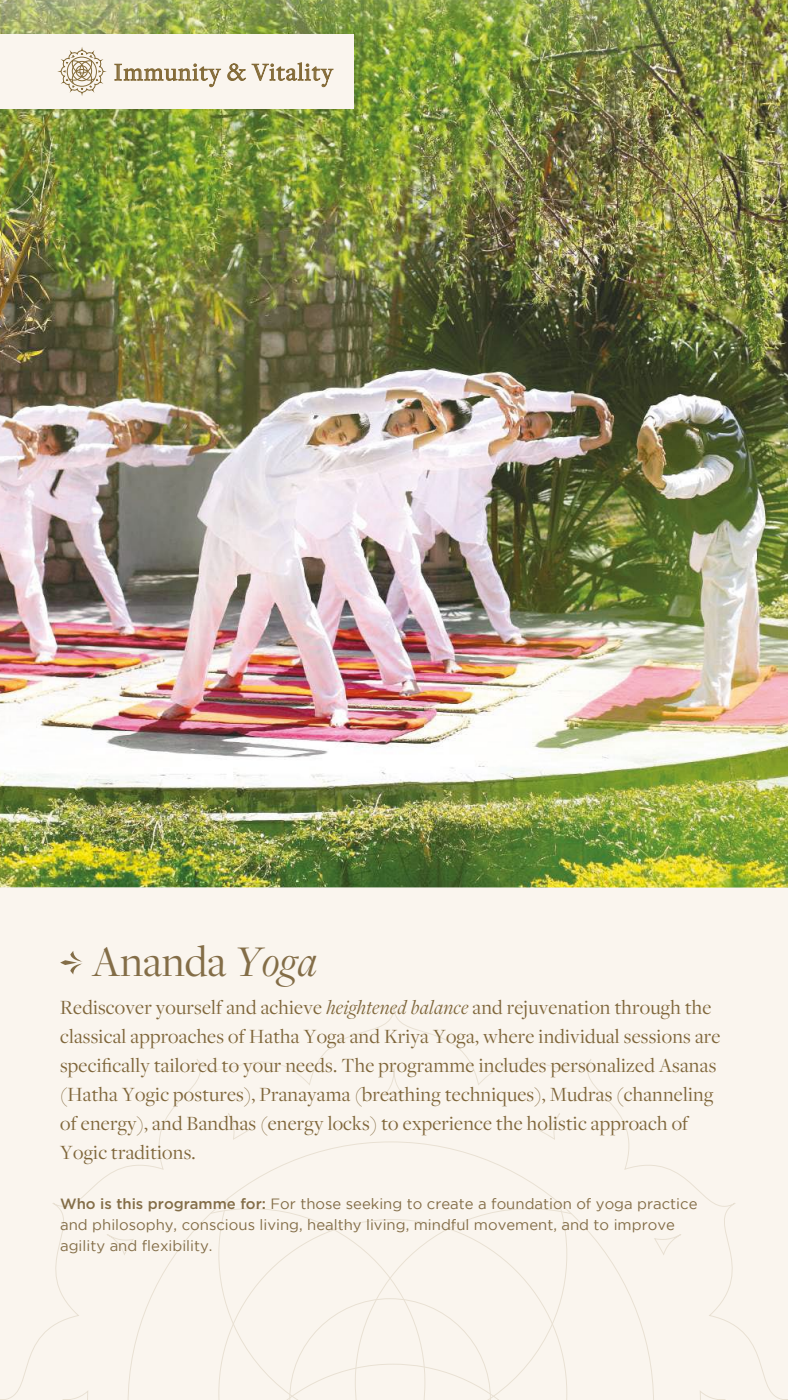
<style>
.page{position:relative;width:788px;height:1400px;background:#fff}
.page>*{position:absolute;margin:0;border:0;box-sizing:border-box;transform-origin:0 0}
.t1{font:45.5px "Freight Disp Pro";color:#836d47}
.t2{font:25.46px "Freight Disp Pro";letter-spacing:.05em;color:#836a37}
.t3{font:21px/28.9px "Freight Disp Pro";letter-spacing:.01em;color:#7f663a}
.t4{font:14.88px/21px "Gotham";color:#836d47}
.s1{font-style:italic}
.s2{font-weight:500}
</style>
<div class="page">
<div style="left:0;top:700px;width:788px;height:700px;background:#faf5ee"></div>
<svg style="left:0;top:1006px;width:788px;height:394px"></svg>
<img style="left:0;top:0;width:788px;height:888px">
<svg style="left:60px;top:951px;width:22px;height:24px"></svg>
<div style="left:0;top:35px;width:353px;height:74px;background:#faf5ee"></div>
<svg style="left:60px;top:49px;width:44px;height:45px"></svg>
<svg style="left:114px;top:64px;width:107px;height:23px"></svg>
<svg style="left:227px;top:64px;width:19px;height:17px"></svg>
<svg style="left:252px;top:62px;width:81px;height:25px"></svg>
<p class="t2" style="left:114px;top:55px;width:220px">Immunity &amp; Vitality</p>
<h1 class="t1" style="left:92px;top:931px;width:227px">Ananda <span class="s1">Yoga</span></h1>
<p class="t3" style="left:60px;top:993px;width:661px">Rediscover yourself and achieve <span class="s1">heightened balance</span> and rejuvenation through the classical approaches of Hatha Yoga and Kriya Yoga, where individual sessions are specifically tailored to your needs. The programme includes personalized Asanas (Hatha Yogic postures), Pranayama (breathing techniques), Mudras (channeling of energy), and Bandhas (energy locks) to experience the holistic approach of Yogic traditions.</p>
<p class="t4" style="left:60px;top:1193px;width:638px"><span class="s2">Who is this programme for:</span> For those seeking to create a foundation of yoga practice and philosophy, conscious living, healthy living, mindful movement, and to improve agility and flexibility.</p>
</div>
